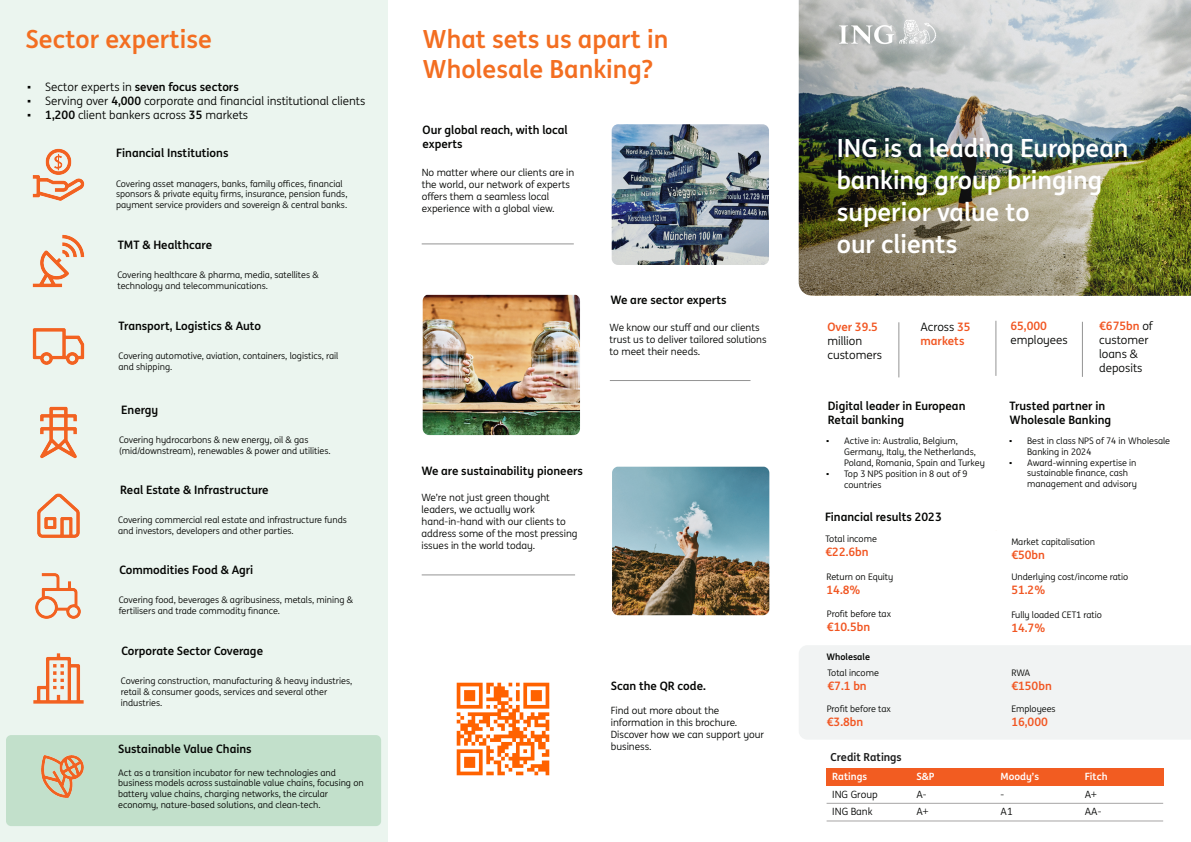
<style>
.page{position:relative;width:1191px;height:842px;background:#fff}
.page>*{position:absolute;margin:0;border:0;box-sizing:border-box;transform-origin:0 0}
.t1{font:700 25px/32px "ING Me";color:#fff}
.t2{font:700 25px/30px "ING Me";color:#f36e21}
.t3{font:700 11.6px/13.9px "ING Me";color:#040503}
.t4{font:11.6px/13.9px "ING Me";color:#040503}
.t5{font:700 11.6px/13.9px "ING Me";color:#f15622}
.t6{font:700 11px "ING Me";color:#191919}
.t7{font:10px/12px "ING Me";color:#040503}
.t8{font:10px "ING Me";color:#040504}
.t9{font:700 10px "ING Me";color:#fff}
.t10{font:9px/10.8px "ING Me";color:#040503}
.t11{font:700 9px "ING Me";color:#040503}
.s1{font-family:"Times New Roman";font-weight:400}
.s2{font-weight:400}
.s3{font-family:"Times New Roman"}
.s4{font-weight:700}
.s5{font-weight:400;color:#040503}
.s6{font-weight:700;color:#f15622}
</style>
<div class="page">
<div style="left:0;top:0;width:387px;height:842px;background:#ebf5ef"></div>
<div style="left:799px;top:645px;width:392px;height:94px;background:#f1f3f3"></div>
<img style="left:423px;top:295px;width:157px;height:140px">
<img style="left:612px;top:467px;width:157px;height:148px">
<hr style="left:898px;top:322px;width:1px;height:55px;background:#949494">
<hr style="left:995px;top:321px;width:1px;height:55px;background:#949494">
<hr style="left:1082px;top:322px;width:1px;height:55px;background:#949494">
<div style="left:826px;top:768px;width:84px;height:18px;background:#f25c21"></div>
<div style="left:910px;top:768px;width:85px;height:18px;background:#f25c21"></div>
<div style="left:995px;top:768px;width:84px;height:18px;background:#f25c21"></div>
<div style="left:1079px;top:768px;width:84px;height:18px;background:#f25c21"></div>
<hr style="left:826px;top:803px;width:337px;height:1px;background:#a6a5a5">
<hr style="left:826px;top:821px;width:337px;height:1px;background:#a6a5a5">
<img style="left:611px;top:124px;width:158px;height:141px">
<hr style="left:422px;top:244px;width:152px;height:1px;background:#949494">
<hr style="left:610px;top:380px;width:140px;height:1px;background:#949494">
<hr style="left:422px;top:575px;width:153px;height:1px;background:#949494">
<div style="left:6px;top:735px;width:375px;height:91px;background:#c2e0cb;border-radius:5px"></div>
<img style="left:456px;top:682px;width:94px;height:94px">
<img style="left:32px;top:148px;width:53px;height:53px">
<img style="left:33px;top:653px;width:51px;height:51px">
<img style="left:35px;top:573px;width:46px;height:46px">
<img style="left:32px;top:234px;width:53px;height:54px">
<img style="left:40px;top:406px;width:37px;height:53px">
<img style="left:32px;top:328px;width:53px;height:37px">
<img style="left:37px;top:493px;width:43px;height:45px">
<img style="left:41px;top:755px;width:43px;height:43px">
<img style="left:798px;top:0;width:393px;height:295px">
<img style="left:821px;top:8px;width:131px;height:53px">
<h1 class="t2" style="left:25px;top:22px;width:188px">Sector expertise</h1>
<p class="t3" style="left:27px;top:79px;width:213px"><span class="s1">▪</span> <span class="s2">Sector experts in</span> seven focus sectors</p>
<p class="t4" style="left:27px;top:93px;width:339px"><span class="s3">▪</span> Serving over <span class="s4">4,000</span> corporate and financial institutional clients</p>
<p class="t4" style="left:27px;top:107px;width:222px"><span class="s3">▪</span> <span class="s4">1,200</span> client bankers across <span class="s4">35</span> markets</p>
<p class="t3" style="left:116px;top:145px;width:114px">Financial Institutions</p>
<p class="t10" style="left:116px;top:178px;width:233px">Covering asset managers, banks, family offices, financial sponsors &amp; private equity firms, insurance, pension funds, payment service providers and sovereign &amp; central banks.</p>
<p class="t3" style="left:118px;top:237px;width:96px">TMT &amp; Healthcare</p>
<p class="t10" style="left:117px;top:269px;width:203px">Covering healthcare &amp; pharma, media, satellites &amp; technology and telecommunications.</p>
<p class="t3" style="left:119px;top:318px;width:144px">Transport, Logistics &amp; Auto</p>
<p class="t10" style="left:118px;top:350px;width:221px">Covering automotive, aviation, containers, logistics, rail and shipping.</p>
<p class="t3" style="left:121px;top:402px;width:39px">Energy</p>
<p class="t10" style="left:119px;top:434px;width:213px">Covering hydrocarbons &amp; new energy, oil &amp; gas (mid/downstream), renewables &amp; power and utilities.</p>
<p class="t3" style="left:120px;top:482px;width:150px">Real Estate &amp; Infrastructure</p>
<p class="t10" style="left:118px;top:514px;width:230px">Covering commercial real estate and infrastructure funds and investors, developers and other parties.</p>
<p class="t3" style="left:119px;top:562px;width:135px">Commodities Food &amp; Agri</p>
<p class="t10" style="left:119px;top:594px;width:236px">Covering food, beverages &amp; agribusiness, metals, mining &amp; fertilisers and trade commodity finance.</p>
<p class="t3" style="left:121px;top:643px;width:143px">Corporate Sector Coverage</p>
<p class="t10" style="left:121px;top:675px;width:233px">Covering construction, manufacturing &amp; heavy industries, retail &amp; consumer goods, services and several other industries.</p>
<p class="t3" style="left:118px;top:741px;width:135px">Sustainable Value Chains</p>
<p class="t10" style="left:118px;top:766px;width:247px">Act as a transition incubator for new technologies and business models across sustainable value chains, focusing on battery value chains, charging networks, the circular economy, nature-based solutions, and clean-tech.</p>
<h1 class="t2" style="left:422px;top:22px;width:247px">What sets us apart in<br>Wholesale Banking?</h1>
<p class="t3" style="left:422px;top:122px;width:147px">Our global reach, with local experts</p>
<p class="t7" style="left:422px;top:166px;width:154px">No matter where our clients are in the world, our network of experts offers them a seamless local experience with a global view.</p>
<p class="t3" style="left:610px;top:292px;width:118px">We are sector experts</p>
<p class="t7" style="left:609px;top:321px;width:158px">We know our stuff and our clients trust us to deliver tailored solutions to meet their needs.</p>
<p class="t3" style="left:421px;top:463px;width:163px">We are sustainability pioneers</p>
<p class="t7" style="left:421px;top:491px;width:157px">We’re not just green thought leaders, we actually work hand-in-hand with our clients to address some of the most pressing issues in the world today.</p>
<p class="t3" style="left:611px;top:678px;width:96px">Scan the QR code.</p>
<p class="t7" style="left:611px;top:704px;width:155px">Find out more about the information in this brochure.<br>Discover how we can support your business.</p>
<h1 class="t1" style="left:836px;top:130px;width:293px">ING is a leading European banking group bringing superior value to<br>our clients</h1>
<p class="t5" style="left:827px;top:319px;width:52px">Over 39.5</p>
<p class="t4" style="left:827px;top:333px;width:56px">million customers</p>
<p class="t5" style="left:920px;top:319px;width:52px"><span class="s5">Across</span> 35 markets</p>
<p class="t5" style="left:1010px;top:318px;width:38px">65,000</p>
<p class="t4" style="left:1010px;top:332px;width:59px">employees</p>
<p class="t4" style="left:1099px;top:319px;width:55px"><span class="s6">€675bn</span> of customer loans &amp; deposits</p>
<p class="t3" style="left:828px;top:398px;width:139px">Digital leader in European<br>Retail banking</p>
<p class="t3" style="left:1009px;top:398px;width:103px">Trusted partner in<br>Wholesale Banking</p>
<p class="t10" style="left:844px;top:435px;width:142px;text-indent:-18px"><span class="s3">▪</span> Active in: Australia, Belgium,<br>Germany, Italy, the Netherlands,<br>Poland, Romania, Spain and Turkey</p>
<p class="t10" style="left:844px;top:468px;width:125px;text-indent:-18px"><span class="s3">▪</span> Top 3 NPS position in 8 out of 9 countries</p>
<p class="t10" style="left:1027px;top:435px;width:144px;text-indent:-18px"><span class="s3">▪</span> Best in class NPS of 74 in Wholesale<br>Banking in 2024</p>
<p class="t10" style="left:1027px;top:456px;width:111px;text-indent:-18px"><span class="s3">▪</span> Award-winning expertise in sustainable finance, cash management and advisory</p>
<p class="t3" style="left:825px;top:509px;width:118px">Financial results 2023</p>
<p class="t10" style="left:825px;top:533px;width:53px">Total income</p>
<p class="t5" style="left:825px;top:544px;width:45px">€22.6bn</p>
<p class="t10" style="left:826px;top:571px;width:68px">Return on Equity</p>
<p class="t5" style="left:826px;top:582px;width:35px">14.8%</p>
<p class="t10" style="left:827px;top:608px;width:66px">Profit before tax</p>
<p class="t5" style="left:827px;top:620px;width:45px">€10.5bn</p>
<p class="t11" style="left:826px;top:650px;width:45px">Wholesale</p>
<p class="t10" style="left:827px;top:667px;width:53px">Total income</p>
<p class="t5" style="left:827px;top:678px;width:41px">€7.1 bn</p>
<p class="t10" style="left:827px;top:703px;width:66px">Profit before tax</p>
<p class="t5" style="left:827px;top:714px;width:38px">€3.8bn</p>
<p class="t6" style="left:830px;top:748px;width:73px">Credit Ratings</p>
<p class="t10" style="left:1011px;top:536px;width:85px">Market capitalisation</p>
<p class="t5" style="left:1011px;top:547px;width:35px">€50bn</p>
<p class="t10" style="left:1011px;top:571px;width:118px">Underlying cost/income ratio</p>
<p class="t5" style="left:1011px;top:582px;width:35px">51.2%</p>
<p class="t10" style="left:1011px;top:609px;width:92px">Fully loaded CET1 ratio</p>
<p class="t5" style="left:1011px;top:621px;width:35px">14.7%</p>
<p class="t10" style="left:1011px;top:667px;width:20px">RWA</p>
<p class="t5" style="left:1011px;top:678px;width:42px">€150bn</p>
<p class="t10" style="left:1011px;top:703px;width:46px">Employees</p>
<p class="t5" style="left:1011px;top:714px;width:38px">16,000</p>
<p class="t9" style="left:832px;top:768px;width:36px">Ratings</p>
<p class="t9" style="left:916px;top:768px;width:19px">S&amp;P</p>
<p class="t9" style="left:1000px;top:768px;width:40px">Moody’s</p>
<p class="t9" style="left:1084px;top:768px;width:24px">Fitch</p>
<p class="t8" style="left:832px;top:787px;width:47px">ING Group</p>
<p class="t8" style="left:916px;top:787px;width:12px">A-</p>
<p class="t8" style="left:1000px;top:787px;width:5px">-</p>
<p class="t8" style="left:1084px;top:787px;width:14px">A+</p>
<p class="t8" style="left:832px;top:804px;width:42px">ING Bank</p>
<p class="t8" style="left:916px;top:804px;width:14px">A+</p>
<p class="t8" style="left:1000px;top:804px;width:14px">A1</p>
<p class="t8" style="left:1084px;top:804px;width:18px">AA-</p>
</div>
